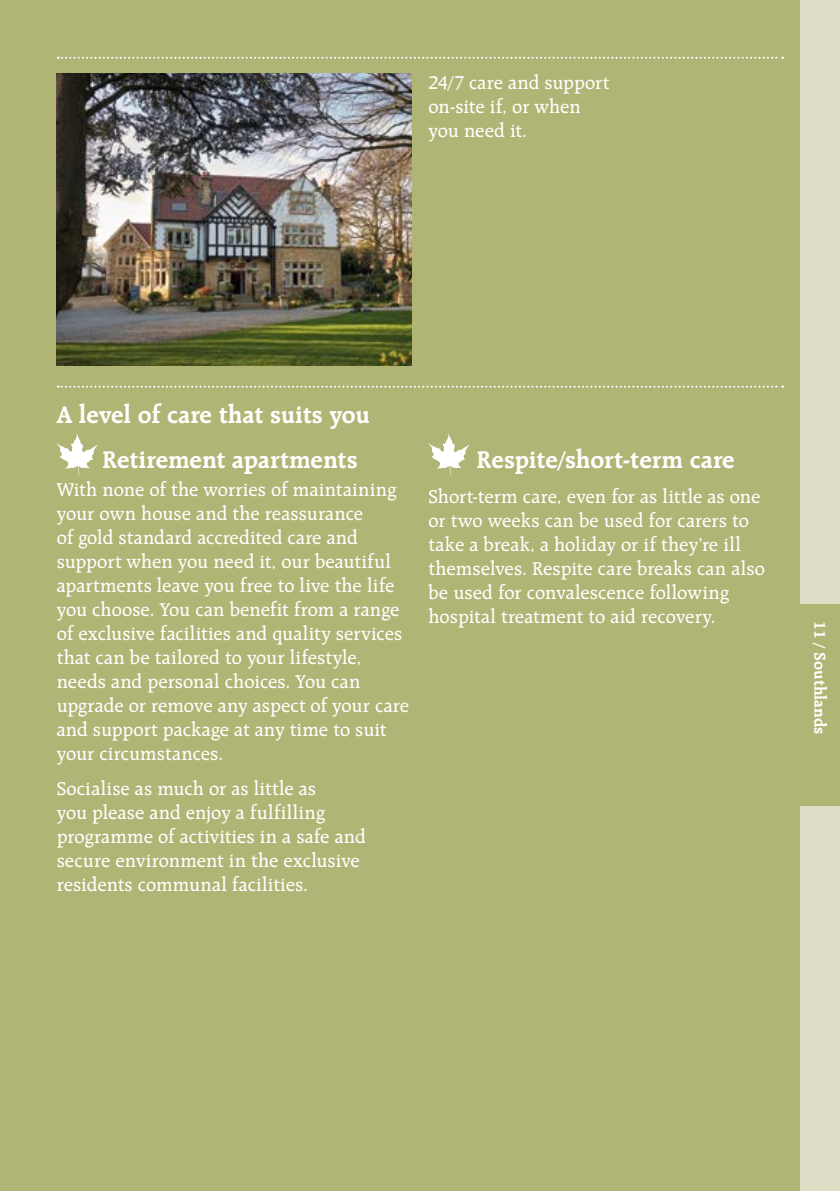
<style>
.page{position:relative;width:840px;height:1191px;background:#fff}
.page>*{position:absolute;margin:0;border:0;box-sizing:border-box;transform-origin:0 0}
.t1{font:700 26px/45px "Raleigh BT";letter-spacing:-.005em;color:#fff}
.t2{font:500 20px/24px "Raleigh BT";color:#fff}
.t3{font:700 17px "Raleigh BT";color:#fff}
</style>
<div class="page">
<div style="left:0;top:0;width:801px;height:1191px;background:#b0b474"></div>
<div style="left:799px;top:0;width:40px;height:1191px;background:#dedfc6"></div>
<svg style="left:58px;top:386px;width:724px;height:2px"></svg>
<svg style="left:58px;top:57px;width:724px;height:2px"></svg>
<div style="left:799px;top:604px;width:40px;height:201px;background:#b0b474"></div>
<img style="left:57px;top:74px;width:354px;height:292px">
<svg style="left:56px;top:433px;width:41px;height:42px"></svg>
<svg style="left:428px;top:433px;width:41px;height:42px"></svg>
<p class="t2" style="left:428px;top:70px;width:182px">24/7 care and support on-site if, or when you need it.</p>
<h1 class="t1" style="left:102px;top:391px;width:269px;text-indent:-45px">A level of care that suits you<br>Retirement apartments</h1>
<p class="t2" style="left:57px;top:477px;width:354px">With none of the worries of maintaining your own house and the reassurance<br>of gold standard accredited care and support when you need it, our beautiful apartments leave you free to live the life you choose. You can benefit from a range of exclusive facilities and quality services that can be tailored to your lifestyle, needs and personal choices. You can upgrade or remove any aspect of your care and support package at any time to suit your circumstances.</p>
<p class="t2" style="left:57px;top:776px;width:310px">Socialise as much or as little as<br>you please and enjoy a fulfilling programme of activities in a safe and secure environment in the exclusive residents communal facilities.</p>
<h1 class="t1" style="left:476px;top:436px;width:260px">Respite/short-term care</h1>
<p class="t2" style="left:428px;top:484px;width:338px">Short-term care, even for as little as one or two weeks can be used for carers to take a break, a holiday or if they’re ill themselves. Respite care breaks can also be used for convalescence following hospital treatment to aid recovery.</p>
<p class="t3" style="left:829px;top:621px;width:115px;rotate:90deg">11 / Southlands</p>
</div>
